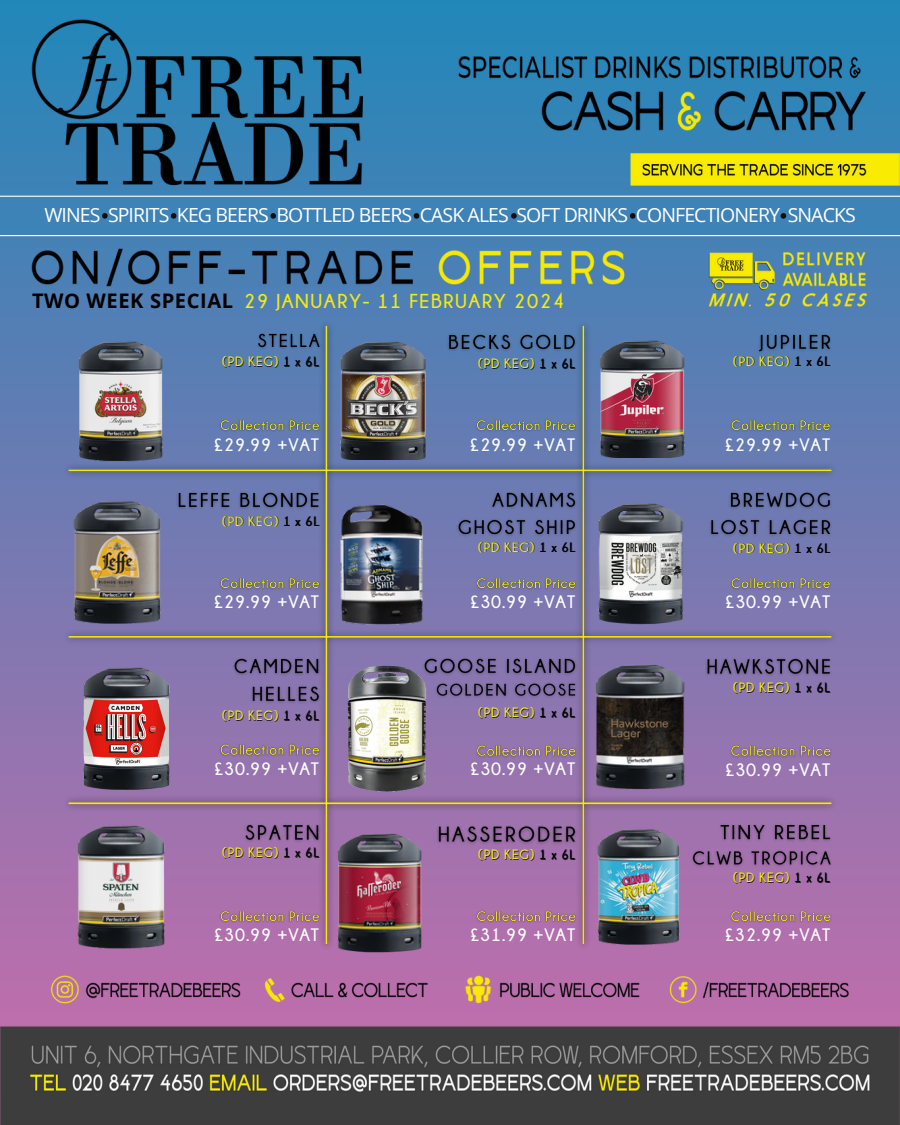
<style>
.page{position:relative;width:900px;height:1125px;background:#fff}
.page>*{position:absolute;margin:0;border:0;box-sizing:border-box;transform-origin:0 0}
.t1{font:700 20.1px "Champagne Limousines";letter-spacing:.08em;color:#f3eb12}
.t2{font:700 20.1px "Open Sans";letter-spacing:.03em;color:#000}
.t3{font:19.5px "Open Sans";letter-spacing:-.045em;color:#fff}
.t4{font:700 18px "Champagne Limousines";letter-spacing:.05em;color:#fefefe}
.t5{font:700 13.5px "Champagne Limousines";letter-spacing:.05em;color:#f3eb12}
.s1{color:#000}
</style>
<div class="page">
<img style="left:0;top:7px;width:900px;height:1118px">
<img style="left:76px;top:336px;width:94px;height:128px">
<img style="left:753px;top:328px;width:84px;height:31px">
<img style="left:451px;top:486px;width:133px;height:55px">
<img style="left:701px;top:653px;width:135px;height:28px">
<img style="left:418px;top:653px;width:164px;height:51px">
<img style="left:431px;top:820px;width:150px;height:30px">
<img style="left:686px;top:819px;width:155px;height:53px">
<img style="left:341px;top:336px;width:90px;height:124px">
<img style="left:597px;top:336px;width:91px;height:122px">
<img style="left:594px;top:502px;width:97px;height:123px">
<img style="left:337px;top:504px;width:91px;height:122px">
<img style="left:71px;top:496px;width:90px;height:128px">
<img style="left:73px;top:664px;width:101px;height:126px">
<img style="left:341px;top:665px;width:92px;height:127px">
<img style="left:334px;top:830px;width:94px;height:125px">
<img style="left:592px;top:660px;width:99px;height:132px">
<img style="left:594px;top:824px;width:96px;height:124px">
<img style="left:240px;top:819px;width:85px;height:28px">
<img style="left:76px;top:818px;width:93px;height:130px">
<img style="left:705px;top:486px;width:136px;height:55px">
<img style="left:728px;top:417px;width:108px;height:19px">
<img style="left:171px;top:486px;width:154px;height:28px">
<img style="left:216px;top:574px;width:109px;height:20px">
<img style="left:473px;top:574px;width:108px;height:20px">
<img style="left:728px;top:742px;width:108px;height:19px">
<img style="left:473px;top:742px;width:108px;height:19px">
<img style="left:473px;top:907px;width:108px;height:20px">
<img style="left:728px;top:907px;width:108px;height:20px">
<img style="left:728px;top:574px;width:108px;height:20px">
<img style="left:252px;top:328px;width:73px;height:26px">
<img style="left:216px;top:417px;width:109px;height:19px">
<img style="left:442px;top:328px;width:141px;height:29px">
<img style="left:472px;top:417px;width:109px;height:19px">
<img style="left:228px;top:653px;width:98px;height:55px">
<img style="left:216px;top:741px;width:109px;height:19px">
<img style="left:216px;top:907px;width:109px;height:20px">
<div style="left:32px;top:293px;width:200px;height:16px;background:#517fb5"></div>
<svg style="left:0;top:234px;width:900px;height:2px"></svg>
<div style="left:0;top:197px;width:900px;height:37px;background:#3d83b7"></div>
<hr style="left:0;top:196px;width:900px;height:1px;background:#fff">
<svg style="left:102px;top:213px;width:6px;height:6px"></svg>
<svg style="left:171px;top:213px;width:5px;height:6px"></svg>
<svg style="left:414px;top:213px;width:5px;height:6px"></svg>
<svg style="left:270px;top:213px;width:6px;height:6px"></svg>
<svg style="left:511px;top:213px;width:6px;height:6px"></svg>
<svg style="left:630px;top:213px;width:6px;height:6px"></svg>
<svg style="left:781px;top:213px;width:5px;height:6px"></svg>
<p class="t3" style="left:44px;top:202px;width:813px">WINES SPIRITS KEG BEERS BOTTLED BEERS CASK ALES SOFT DRINKS CONFECTIONERY SNACKS</p>
<p class="t2" style="left:32px;top:286px;width:203px">TWO WEEK SPECIAL</p>
<h3 class="t1" style="left:244px;top:290px;width:322px">29 JANUARY- 11 FEBRUARY 2024</h3>
<h3 class="t5" style="left:222px;top:354px;width:98px">(PD KEG) <span class="s1">1 x 6L</span></h3>
<p class="t4" style="left:215px;top:434px;width:106px">£29.99 +VAT</p>
<p class="t5" style="left:222px;top:514px;width:98px">(PD KEG) <span class="s1">1 x 6L</span></p>
<h3 class="t5" style="left:478px;top:356px;width:98px">(PD KEG) <span class="s1">1 x 6L</span></h3>
<p class="t4" style="left:471px;top:434px;width:106px">£29.99 +VAT</p>
<h2 class="t5" style="left:478px;top:539px;width:98px">(PD KEG) <span class="s1">1 x 6L</span></h2>
<h3 class="t4" style="left:215px;top:592px;width:106px">£29.99 +VAT</h3>
<p class="t4" style="left:471px;top:592px;width:106px">£30.99 +VAT</p>
<h3 class="t5" style="left:222px;top:708px;width:98px">(PD KEG) <span class="s1">1 x 6L</span></h3>
<p class="t5" style="left:478px;top:705px;width:98px">(PD KEG) <span class="s1">1 x 6L</span></p>
<h3 class="t5" style="left:733px;top:354px;width:98px">(PD KEG) <span class="s1">1 x 6L</span></h3>
<h3 class="t4" style="left:726px;top:434px;width:106px">£29.99 +VAT</h3>
<h3 class="t5" style="left:733px;top:541px;width:98px">(PD KEG) <span class="s1">1 x 6L</span></h3>
<p class="t4" style="left:726px;top:592px;width:106px">£30.99 +VAT</p>
<p class="t5" style="left:733px;top:680px;width:98px">(PD KEG) <span class="s1">1 x 6L</span></p>
<p class="t4" style="left:215px;top:759px;width:106px">£30.99 +VAT</p>
<h3 class="t4" style="left:471px;top:759px;width:106px">£30.99 +VAT</h3>
<p class="t4" style="left:726px;top:760px;width:106px">£30.99 +VAT</p>
<h3 class="t5" style="left:222px;top:845px;width:98px">(PD KEG) <span class="s1">1 x 6L</span></h3>
<p class="t5" style="left:478px;top:847px;width:98px">(PD KEG) <span class="s1">1 x 6L</span></p>
<p class="t5" style="left:733px;top:870px;width:98px">(PD KEG) <span class="s1">1 x 6L</span></p>
<p class="t4" style="left:215px;top:925px;width:106px">£30.99 +VAT</p>
<p class="t4" style="left:471px;top:925px;width:106px">£31.99 +VAT</p>
<p class="t4" style="left:726px;top:925px;width:106px">£32.99 +VAT</p>
</div>
